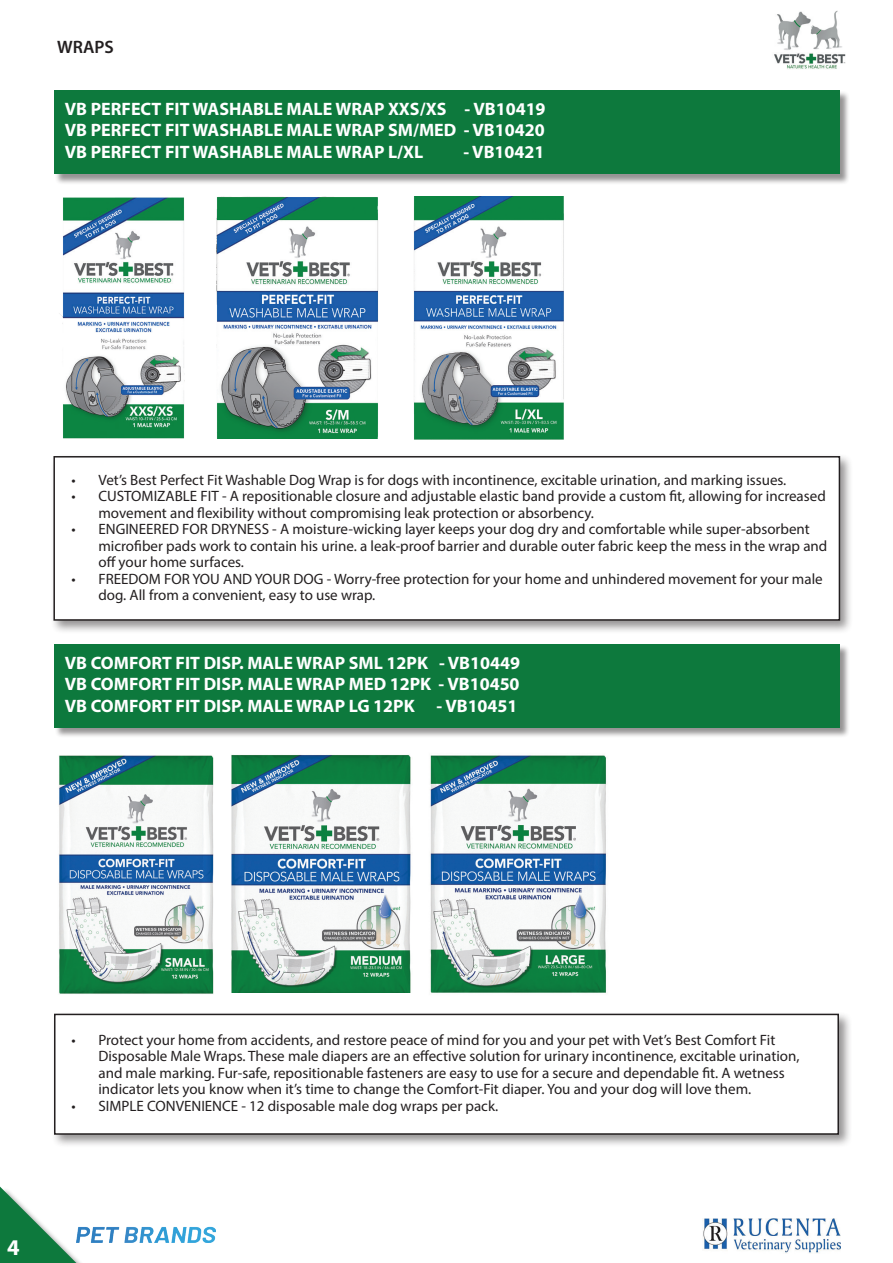
<style>
.page{position:relative;width:893px;height:1263px;background:#fff}
.page>*{position:absolute;margin:0;border:0;box-sizing:border-box;transform-origin:0 0}
.t1{font:700 22.5px "Myriad Pro";color:#fff}
.t2{font:700 18px/21.6px "Myriad Pro";color:#fff;text-align:justify}
.t3{font:18px "Myriad Variable Concept";color:#231f20}
.t4{font:15px/16.5px "Myriad Pro";color:#231f20}
</style>
<div class="page">
<svg style="left:0;top:1186px;width:76px;height:77px"></svg>
<img style="left:76px;top:1226px;width:139px;height:16px">
<div style="left:54px;top:91px;width:796px;height:94px;background:#231f20;opacity:.48"></div>
<div style="left:54px;top:91px;width:786px;height:83px;background:#0d793d"></div>
<div style="left:54px;top:645px;width:796px;height:94px;background:#231f20;opacity:.48"></div>
<div style="left:54px;top:644px;width:786px;height:84px;background:#0d793d"></div>
<img style="left:54px;top:174px;width:140px;height:265px">
<img style="left:194px;top:174px;width:205px;height:265px">
<img style="left:391px;top:197px;width:173px;height:243px">
<img style="left:59px;top:755px;width:155px;height:239px">
<img style="left:231px;top:755px;width:180px;height:237px">
<img style="left:430px;top:755px;width:176px;height:238px">
<img style="left:703px;top:1219px;width:138px;height:34px">
<div style="left:51px;top:453px;width:802px;height:181px;background:#231f20;opacity:.48"></div>
<div style="left:54px;top:457px;width:785px;height:163px;background:#fff"></div>
<div style="left:53px;top:456px;width:787px;height:165px;border:2px solid #231f20"></div>
<div style="left:51px;top:1011px;width:801px;height:137px;background:#231f20;opacity:.48"></div>
<div style="left:55px;top:1014px;width:783px;height:120px;background:#fff"></div>
<div style="left:54px;top:1014px;width:785px;height:121px;border:2px solid #231f20"></div>
<img style="left:774px;top:10px;width:72px;height:59px">
<p class="t3" style="left:57px;top:36px;width:58px">WRAPS</p>
<p class="t2" style="left:65px;top:97px;width:482px">VB PERFECT FIT WASHABLE MALE WRAP XXS/XS - VB10419<br>VB PERFECT FIT WASHABLE MALE WRAP SM/MED - VB10420<br>VB PERFECT FIT WASHABLE MALE WRAP L/XL</p>
<p class="t2" style="left:463px;top:140px;width:83px">- VB10421</p>
<p class="t4" style="left:71px;top:471px;width:716px">• Vet’s Best Perfect Fit Washable Dog Wrap is for dogs with incontinence, excitable urination, and marking issues.</p>
<p class="t4" style="left:98px;top:488px;width:729px;text-indent:-27px">• CUSTOMIZABLE FIT - A repositionable closure and adjustable elastic band provide a custom fit, allowing for increased movement and flexibility without compromising leak protection or absorbency.</p>
<p class="t4" style="left:98px;top:521px;width:730px;text-indent:-27px">• ENGINEERED FOR DRYNESS - A moisture-wicking layer keeps your dog dry and comfortable while super-absorbent microfiber pads work to contain his urine. a leak-proof barrier and durable outer fabric keep the mess in the wrap and off your home surfaces.</p>
<p class="t4" style="left:98px;top:570px;width:726px;text-indent:-27px">• FREEDOM FOR YOU AND YOUR DOG - Worry-free protection for your home and unhindered movement for your male dog. All from a convenient, easy to use wrap.</p>
<p class="t2" style="left:65px;top:651px;width:457px">VB COMFORT FIT DISP. MALE WRAP SML 12PK - VB10449<br>VB COMFORT FIT DISP. MALE WRAP MED 12PK - VB10450<br>VB COMFORT FIT DISP. MALE WRAP LG 12PK - VB10451</p>
<h1 class="t1" style="left:7px;top:1232px;width:14px">4</h1>
<p class="t4" style="left:98px;top:1031px;width:703px;text-indent:-27px">• Protect your home from accidents, and restore peace of mind for you and your pet with Vet’s Best Comfort Fit Disposable Male Wraps. These male diapers are an effective solution for urinary incontinence, excitable urination, and male marking. Fur-safe, repositionable fasteners are easy to use for a secure and dependable fit. A wetness indicator lets you know when it’s time to change the Comfort-Fit diaper. You and your dog will love them.</p>
<p class="t4" style="left:71px;top:1097px;width:428px">• SIMPLE CONVENIENCE - 12 disposable male dog wraps per pack.</p>
</div>
